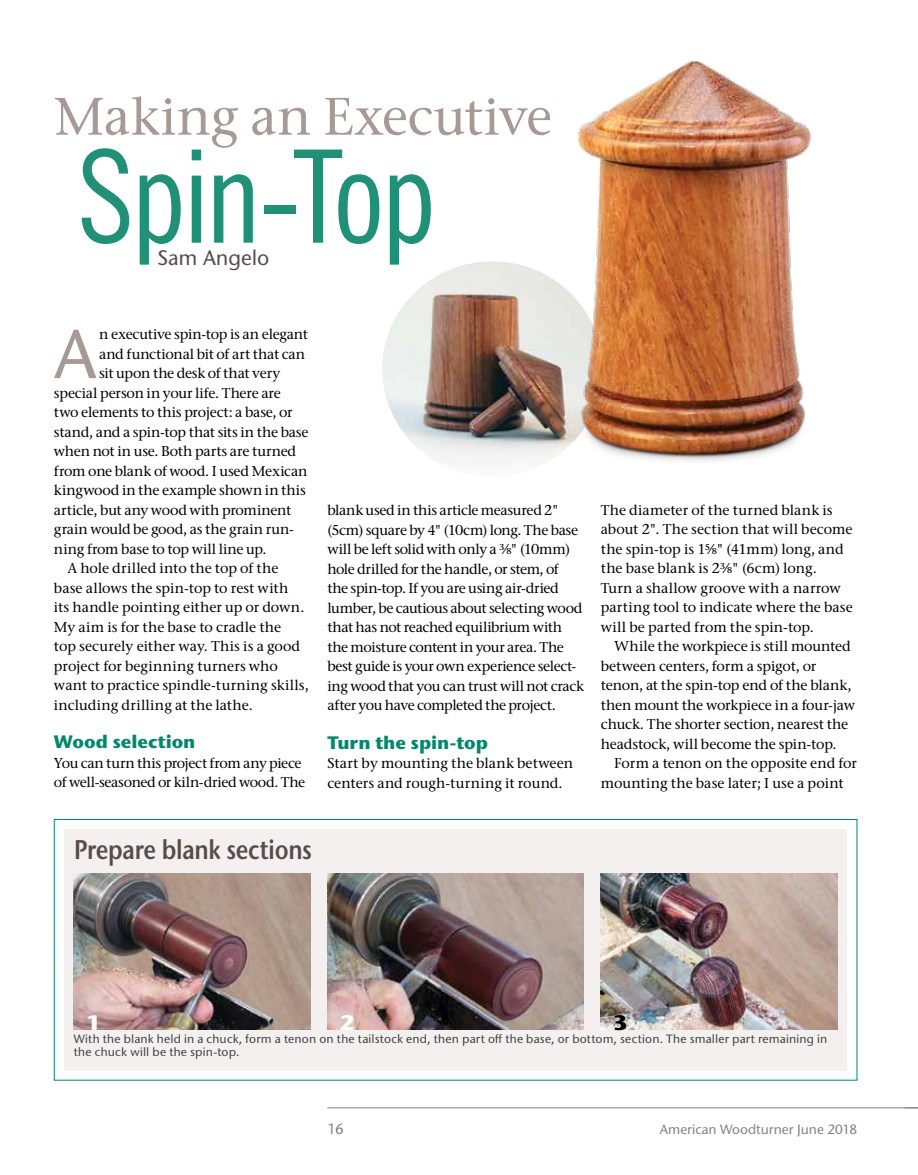
<style>
.page{position:relative;width:918px;height:1175px;background:#fff}
.page>*{position:absolute;margin:0;border:0;box-sizing:border-box;transform-origin:0 0}
.t1{font:129px "Trade Gothic Cond Eighteen";letter-spacing:-.035em;color:#209176}
.t2{font:500 69.3px "Stone Sans ITC Pro";color:#a79a95}
.t3{font:500 52.5px "Stone Serif ITC Pro";letter-spacing:-.005em;color:#a79a95}
.t4{font:600 27px "Stone Sans ITC Pro";letter-spacing:-.015em;color:#584b48;scale:.85 1}
.t5{font:500 21px "Stone Sans ITC Pro";color:#584b48}
.t6{font:700 21px "Stone Sans ITC Pro";color:#fff;scale:1.1 1}
.t7{font:700 21px "Stone Sans ITC Pro";color:#000;scale:1.1 1}
.t8{font:700 18px "Stone Sans ITC Pro";letter-spacing:-.005em;color:#00896b}
.t9{font:500 15px "Stone Sans ITC Pro";color:#808285}
.t10{font:500 14.25px/19.5px "Stone Serif ITC Pro";letter-spacing:-.01em;color:#000}
.t11{font:500 14.25px/19.5px "Stone Serif ITC Pro";letter-spacing:.01em;color:#000}
.t12{font:500 14.25px "Stone Serif ITC Pro";letter-spacing:.015em;color:#000}
.t13{font:500 13.5px "Stone Sans ITC Pro";color:#808285}
.t14{font:500 12px/13.5px "Stone Sans ITC Pro";letter-spacing:.015em;color:#414042}
</style>
<div class="page">
<hr style="left:327px;top:1107px;width:591px;height:1px;background:#808285">
<div style="left:54px;top:819px;width:803px;height:261px;background:#fff;border:1px solid #00896b"></div>
<div style="left:64px;top:829px;width:783px;height:241px;background:#f3f0ef"></div>
<img style="left:74px;top:873px;width:236px;height:156px">
<img style="left:327px;top:873px;width:257px;height:156px">
<img style="left:601px;top:873px;width:236px;height:156px">
<img style="left:382px;top:261px;width:168px;height:206px">
<img style="left:550px;top:60px;width:262px;height:401px">
<h3 class="t3" style="left:54px;top:84px;width:500px">Making an Executive</h3>
<h1 class="t1" style="left:77px;top:120px;width:361px">Spin-Top</h1>
<h3 class="t5" style="left:157px;top:244px;width:114px">Sam Angelo</h3>
<h2 class="t2" style="left:54px;top:311px;width:44px">A</h2>
<p class="t10" style="left:99px;top:324px;width:210px">n executive spin-top is an elegant</p>
<p class="t10" style="left:99px;top:344px;width:208px">and functional bit of art that can</p>
<p class="t10" style="left:99px;top:363px;width:183px">sit upon the desk of that very</p>
<p class="t10" style="left:54px;top:383px;width:228px">special person in your life. There are</p>
<p class="t10" style="left:54px;top:402px;width:240px">two elements to this project: a base, or</p>
<p class="t10" style="left:54px;top:422px;width:256px">stand, and a spin-top that sits in the base</p>
<p class="t10" style="left:54px;top:441px;width:244px">when not in use. Both parts are turned</p>
<p class="t10" style="left:54px;top:461px;width:255px">from one blank of wood. I used Mexican</p>
<p class="t10" style="left:54px;top:480px;width:254px">kingwood in the example shown in this</p>
<p class="t10" style="left:54px;top:500px;width:239px">article, but any wood with prominent</p>
<p class="t10" style="left:54px;top:519px;width:241px">grain would be good, as the grain run-</p>
<p class="t10" style="left:54px;top:539px;width:214px">ning from base to top will line up.</p>
<p class="t10" style="left:67px;top:558px;width:212px">A hole drilled into the top of the</p>
<p class="t10" style="left:54px;top:578px;width:236px">base allows the spin-top to rest with</p>
<p class="t10" style="left:54px;top:597px;width:252px">its handle pointing either up or down.</p>
<p class="t10" style="left:54px;top:617px;width:229px">My aim is for the base to cradle the</p>
<p class="t10" style="left:54px;top:636px;width:248px">top securely either way. This is a good</p>
<p class="t11" style="left:54px;top:656px;width:225px">project for beginning turners who</p>
<p class="t10" style="left:54px;top:675px;width:256px">want to practice spindle-turning skills,</p>
<p class="t12" style="left:54px;top:696px;width:200px">including drilling at the lathe.</p>
<p class="t8" style="left:54px;top:730px;width:143px">Wood selection</p>
<p class="t10" style="left:54px;top:753px;width:253px">You can turn this project from any piece of well-seasoned or kiln-dried wood. The</p>
<p class="t10" style="left:327px;top:500px;width:258px">blank used in this article measured 2" (5cm) square by 4" (10cm) long. The base will be left solid with only a ⅜" (10mm) hole drilled for the handle, or stem, of<br>the spin-top. If you are using air-dried lumber, be cautious about selecting wood that has not reached equilibrium with the moisture content in your area. The best guide is your own experience select&shy;ing wood that you can trust will not crack after you have completed the project.</p>
<p class="t8" style="left:327px;top:730px;width:162px">Turn the spin-top</p>
<p class="t11" style="left:327px;top:753px;width:247px">Start by mounting the blank between centers and rough-turning it round.</p>
<p class="t10" style="left:601px;top:500px;width:254px">The diameter of the turned blank is about 2". The section that will become the spin-top is 1⅝" (41mm) long, and the base blank is 2⅜" (6cm) long.<br>Turn a shallow groove with a narrow parting tool to indicate where the base will be parted from the spin-top.</p>
<p class="t10" style="left:601px;top:636px;width:256px;text-indent:13px">While the workpiece is still mounted between centers, form a spigot, or tenon, at the spin-top end of the blank, then mount the workpiece in a four-jaw chuck. The shorter section, nearest the headstock, will become the spin-top.</p>
<p class="t10" style="left:601px;top:753px;width:258px;text-indent:13px">Form a tenon on the opposite end for mounting the base later; I use a point</p>
<h3 class="t4" style="left:74px;top:832px;width:282px">Prepare blank sections</h3>
<h3 class="t6" style="left:86px;top:1008px;width:16px">1</h3>
<h3 class="t6" style="left:340px;top:1008px;width:16px">2</h3>
<h3 class="t7" style="left:613px;top:1008px;width:16px">3</h3>
<p class="t14" style="left:74px;top:1031px;width:755px">With the blank held in a chuck, form a tenon on the tailstock end, then part off the base, or bottom, section. The smaller part remaining in the chuck will be the spin-top.</p>
<p class="t9" style="left:327px;top:1119px;width:18px">16</p>
<p class="t13" style="left:660px;top:1120px;width:199px">American Woodturner June 2018</p>
</div>
